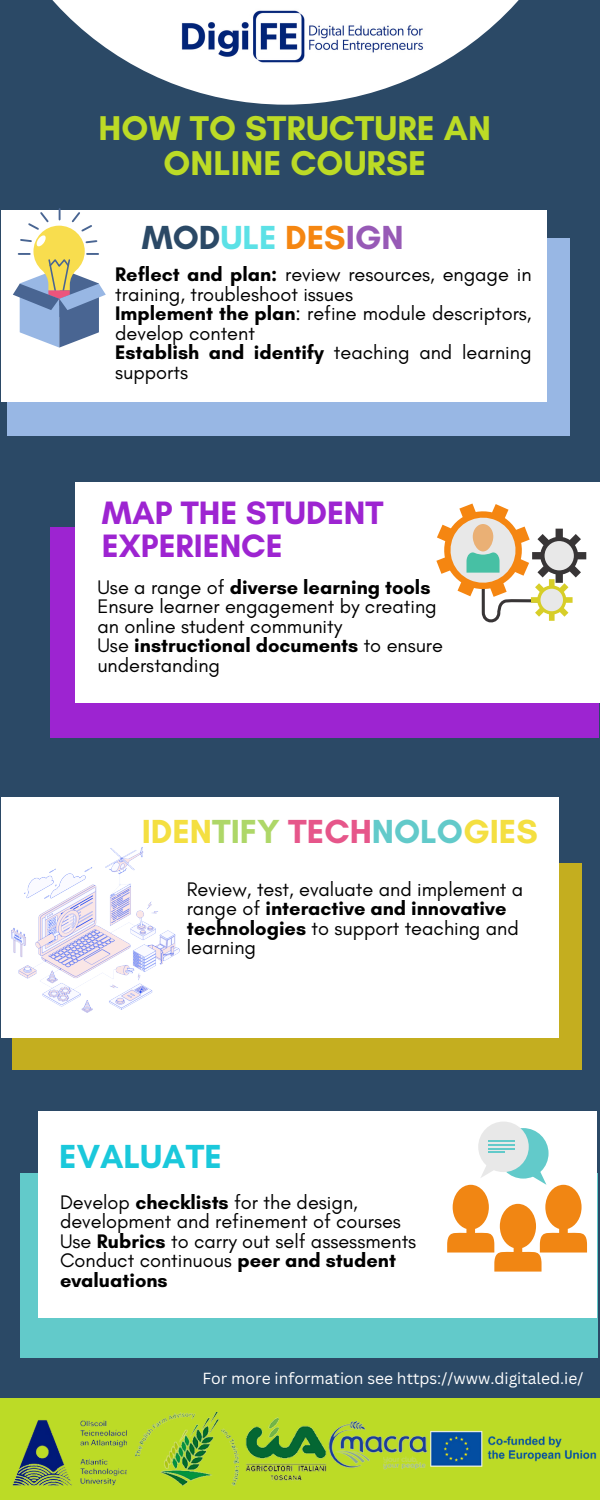
<style>
.page{position:relative;width:600px;height:1500px;background:#2b4966}
.page>*{position:absolute;margin:0;border:0;box-sizing:border-box;transform-origin:0 0}
.t1{font:700 35px/35.2px "Glacial Indifference";letter-spacing:.005em;color:#bcdb26;text-align:center}
.t2{font:700 34px "Glacial Indifference";color:#f4df41}
.t3{font:700 34px "Glacial Indifference";color:#2b4966}
.t4{font:700 34px "Glacial Indifference";color:#1ac8db}
.t5{font:700 33px/33px "Glacial Indifference";color:#9d24d1}
.t6{font:20px/19.5px "Glacial Indifference";color:#000}
.t7{font:15.6px "Canva Sans";color:#fff}
.s1{color:#5ce1e6}
.s2{color:#f58611}
.s3{color:#975ab6}
.s4{font-weight:700}
.s5{color:#aed768}
.s6{color:#e6568a}
.s7{color:#62caca}
</style>
<div class="page">
<svg style="left:52px;top:0;width:467px;height:105px;fill:#fff"></svg>
<div style="left:8px;top:238px;width:562px;height:198px;background:#98b7e4"></div>
<div style="left:13px;top:863px;width:569px;height:207px;background:#c4ae1f"></div>
<div style="left:51px;top:527px;width:548px;height:210px;background:#9d24d1"></div>
<div style="left:1px;top:210px;width:546px;height:191px;background:#fff"></div>
<div style="left:1px;top:798px;width:558px;height:240px;background:#fff"></div>
<div style="left:75px;top:482px;width:525px;height:221px;background:#fff"></div>
<div style="left:20px;top:1173px;width:578px;height:184px;background:#62caca"></div>
<div style="left:38px;top:1111px;width:559px;height:207px;background:#fff"></div>
<svg style="left:436px;top:504px;width:150px;height:119px"></svg>
<div style="left:0;top:1399px;width:600px;height:101px;background:#bcdb26"></div>
<svg style="left:13px;top:209px;width:93px;height:139px"></svg>
<div style="left:498px;top:1128px;width:51px;height:51px;background:#62caca;border-radius:50%"></div>
<div style="left:478px;top:1122px;width:51px;height:50px;background:#e8e8e8;border-radius:50%"></div>
<hr style="left:488px;top:1140px;width:26px;height:2px;background:#62caca">
<hr style="left:488px;top:1144px;width:26px;height:2px;background:#62caca">
<hr style="left:488px;top:1148px;width:26px;height:2px;background:#62caca">
<svg style="left:488px;top:1152px;width:17px;height:1px"></svg>
<svg style="left:447px;top:1162px;width:140px;height:110px"></svg>
<img style="left:12px;top:847px;width:167px;height:166px">
<img style="left:12px;top:1420px;width:115px;height:66px">
<img style="left:135px;top:1412px;width:103px;height:74px">
<img style="left:245px;top:1417px;width:75px;height:64px">
<img style="left:320px;top:1420px;width:108px;height:52px">
<img style="left:430px;top:1430px;width:167px;height:37px">
<img style="left:176px;top:6px;width:253px;height:60px">
<p class="t1" style="left:99px;top:110px;width:394px">HOW TO STRUCTURE AN<br>ONLINE COURSE</p>
<h1 class="t3" style="left:142px;top:216px;width:264px">MOD<span class="s1">ULE</span> <span class="s2">DES</span><span class="s3">IGN</span></h1>
<p class="t6" style="left:115px;top:265px;width:418px"><span class="s4">Reflect and plan:</span> review resources, engage in training, troubleshoot issues<br><span class="s4">Implement the plan</span>: refine module descriptors, develop content</p>
<p class="t6" style="left:115px;top:343px;width:418px"><span class="s4">Establish and identify</span> teaching and learning supports</p>
<h2 class="t5" style="left:102px;top:496px;width:283px">MAP THE STUDENT<br>EXPERIENCE</h2>
<h1 class="t6" style="left:97px;top:577px;width:347px">Use a range of <span class="s4">diverse learning tools<br></span>Ensure learner engagement by creating an online student community<br>Use <span class="s4">instructional documents</span> to ensure understanding</h1>
<h1 class="t2" style="left:142px;top:810px;width:398px">IDEN<span class="s5">TIFY</span> <span class="s6">TECH</span><span class="s7">NOLO</span>GIES</h1>
<p class="t6" style="left:187px;top:879px;width:338px">Review, test, evaluate and implement a range of <span class="s4">interactive and innovative technologies</span> to support teaching and learning</p>
<p class="t4" style="left:59px;top:1135px;width:164px">EVALUATE</p>
<h2 class="t6" style="left:60px;top:1192px;width:358px">Develop <span class="s4">checklists</span> for the design, development and refinement of courses Use <span class="s4">Rubrics</span> to carry out self assessments Conduct continuous <span class="s4">peer and student evaluations</span></h2>
<p class="t7" style="left:202px;top:1367px;width:383px">For more information see https://www.digitaled.ie/</p>
</div>
